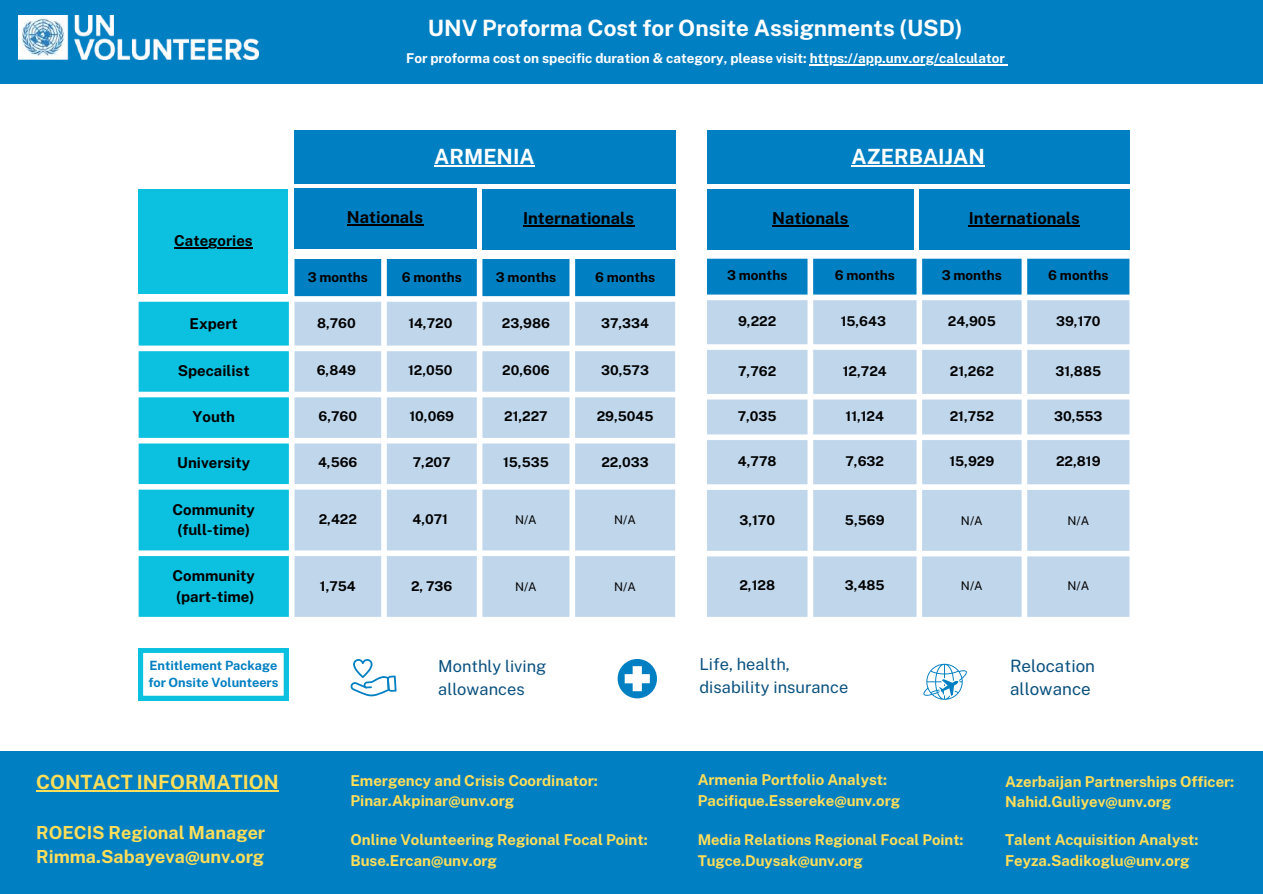
<style>
.page{position:relative;width:1263px;height:894px;background:#fff}
.page>*{position:absolute;margin:0;border:0;box-sizing:border-box;transform-origin:0 0}
.t1{font:700 22.5px "Public Sans";color:#fff}
.t2{font:700 21px "Public Sans";color:#fff}
.t3{font:700 19.5px "Public Sans";color:#ffde59}
.t4{font:700 18px/24.8px "Public Sans";color:#ffde59}
.t5{font:16.95px/23.5px "Public Sans";color:#0a517f}
.t6{font:16.5px/22.5px "Public Sans";color:#0a517f}
.t7{font:700 16.5px "Public Sans";color:#000}
.t8{font:700 15px/20.2px "Public Sans";color:#ffde59}
.t9{font:700 15px/21px "Public Sans";color:#000;text-align:center}
.t10{font:700 14.85px/20.2px "Public Sans";color:#ffde59}
.t11{font:700 13.5px "Public Sans";color:#000}
.t12{font:700 13.5px "Public Sans";color:#fff}
.t13{font:700 12.75px/16.8px "Public Sans";color:#007fc2}
.t14{font:12px "Public Sans";color:#000}
</style>
<div class="page">
<svg style="left:707px;top:258px;width:422px;height:36px;background:#0f86c5"></svg>
<svg style="left:707px;top:300px;width:422px;height:316px;background:#c7dbed"></svg>
<div style="left:139px;top:259px;width:150px;height:37px;background:linear-gradient(to right,#0cc0df,#0cc0df)"></div>
<div style="left:294px;top:259px;width:381px;height:37px;background:#007fc2"></div>
<svg style="left:139px;top:302px;width:150px;height:314px;background:#21c5e1"></svg>
<svg style="left:294px;top:302px;width:381px;height:314px;background:#c8dbed"></svg>
<div style="left:707px;top:189px;width:207px;height:61px;background:#007fc2"></div>
<hr style="left:772px;top:225px;width:76px;height:1px;background:#000">
<div style="left:919px;top:189px;width:210px;height:61px;background:#007fc2"></div>
<hr style="left:969px;top:225px;width:111px;height:1px;background:#000">
<div style="left:294px;top:188px;width:182px;height:61px;background:#007fc2"></div>
<hr style="left:347px;top:224px;width:76px;height:1px;background:#000">
<div style="left:482px;top:189px;width:193px;height:61px;background:#007fc2"></div>
<hr style="left:523px;top:225px;width:111px;height:1px;background:#000">
<svg style="left:923px;top:663px;width:44px;height:36px"></svg>
<svg style="left:350px;top:659px;width:47px;height:38px"></svg>
<svg style="left:618px;top:659px;width:39px;height:39px"></svg>
<div style="left:0;top:751px;width:1263px;height:142px;background:#007fc2"></div>
<div style="left:0;top:0;width:1263px;height:84px;background:#007fc2"></div>
<div style="left:294px;top:130px;width:381px;height:54px;background:#007fc2"></div>
<hr style="left:434px;top:165px;width:101px;height:1px;background:#fff">
<div style="left:707px;top:130px;width:422px;height:54px;background:#007fc2"></div>
<hr style="left:852px;top:165px;width:133px;height:1px;background:#fff">
<hr style="left:810px;top:64px;width:195px;height:1px;background:#fff">
<hr style="left:36px;top:790px;width:243px;height:1px;background:#ffde59">
<div style="left:139px;top:189px;width:149px;height:104px;background:#0cc0df"></div>
<hr style="left:174px;top:247px;width:79px;height:1px;background:#000">
<svg style="left:139px;top:648px;width:149px;height:52px"></svg>
<img style="left:18px;top:15px;width:241px;height:44px">
<h1 class="t1" style="left:428px;top:14px;width:536px">UNV Proforma Cost for Onsite Assignments (USD)</h1>
<p class="t12" style="left:406px;top:50px;width:600px">For proforma cost on specific duration &amp; category, please visit: https://app.unv.org/calculator</p>
<h2 class="t2" style="left:434px;top:144px;width:102px">ARMENIA</h2>
<h2 class="t2" style="left:852px;top:144px;width:135px">AZERBAIJAN</h2>
<p class="t9" style="left:174px;top:230px;width:80px">Categories</p>
<p class="t7" style="left:347px;top:207px;width:78px">Nationals</p>
<p class="t7" style="left:523px;top:208px;width:113px">Internationals</p>
<p class="t7" style="left:772px;top:208px;width:78px">Nationals</p>
<p class="t7" style="left:969px;top:208px;width:113px">Internationals</p>
<p class="t11" style="left:308px;top:269px;width:62px">3 months</p>
<p class="t11" style="left:402px;top:269px;width:62px">6 months</p>
<p class="t11" style="left:496px;top:269px;width:62px">3 months</p>
<p class="t11" style="left:595px;top:269px;width:62px">6 months</p>
<p class="t9" style="left:190px;top:312px;width:50px">Expert</p>
<p class="t11" style="left:317px;top:315px;width:40px">8,760</p>
<p class="t11" style="left:408px;top:315px;width:45px">14,720</p>
<p class="t11" style="left:502px;top:315px;width:50px">23,986</p>
<p class="t11" style="left:601px;top:315px;width:49px">37,334</p>
<p class="t9" style="left:178px;top:360px;width:73px">Specailist</p>
<p class="t11" style="left:317px;top:362px;width:41px">6,849</p>
<p class="t11" style="left:408px;top:362px;width:46px">12,050</p>
<p class="t11" style="left:502px;top:362px;width:49px">20,606</p>
<p class="t11" style="left:601px;top:362px;width:49px">30,573</p>
<p class="t9" style="left:192px;top:406px;width:44px">Youth</p>
<p class="t11" style="left:318px;top:408px;width:40px">6,760</p>
<p class="t11" style="left:409px;top:408px;width:46px">10,069</p>
<p class="t11" style="left:504px;top:408px;width:45px">21,227</p>
<p class="t11" style="left:597px;top:408px;width:58px">29,5045</p>
<p class="t9" style="left:177px;top:452px;width:74px">University</p>
<p class="t11" style="left:318px;top:454px;width:41px">4,566</p>
<p class="t11" style="left:413px;top:454px;width:39px">7,207</p>
<p class="t11" style="left:503px;top:454px;width:47px">15,535</p>
<p class="t11" style="left:601px;top:454px;width:49px">22,033</p>
<p class="t9" style="left:172px;top:498px;width:84px">Community (full-time)</p>
<p class="t11" style="left:319px;top:511px;width:40px">2,422</p>
<p class="t11" style="left:413px;top:511px;width:37px">4,071</p>
<p class="t14" style="left:515px;top:513px;width:23px">N/A</p>
<p class="t14" style="left:614px;top:513px;width:23px">N/A</p>
<p class="t9" style="left:172px;top:564px;width:84px;text-align:left">Community (part-time)</p>
<p class="t11" style="left:320px;top:578px;width:37px">1,754</p>
<p class="t11" style="left:411px;top:578px;width:43px">2, 736</p>
<p class="t14" style="left:515px;top:579px;width:23px">N/A</p>
<p class="t14" style="left:614px;top:579px;width:23px">N/A</p>
<p class="t11" style="left:727px;top:267px;width:62px">3 months</p>
<p class="t11" style="left:835px;top:267px;width:62px">6 months</p>
<p class="t11" style="left:942px;top:267px;width:62px">3 months</p>
<p class="t11" style="left:1048px;top:267px;width:62px">6 months</p>
<p class="t11" style="left:738px;top:313px;width:40px">9,222</p>
<p class="t11" style="left:841px;top:313px;width:47px">15,643</p>
<p class="t11" style="left:948px;top:313px;width:49px">24,905</p>
<p class="t11" style="left:1056px;top:313px;width:46px">39,170</p>
<p class="t11" style="left:738px;top:362px;width:40px">7,762</p>
<p class="t11" style="left:843px;top:362px;width:45px">12,724</p>
<p class="t11" style="left:950px;top:362px;width:46px">21,262</p>
<p class="t11" style="left:1055px;top:362px;width:47px">31,885</p>
<p class="t11" style="left:738px;top:408px;width:40px">7,035</p>
<p class="t11" style="left:845px;top:408px;width:40px">11,124</p>
<p class="t11" style="left:950px;top:408px;width:46px">21,752</p>
<p class="t11" style="left:1054px;top:408px;width:50px">30,553</p>
<p class="t11" style="left:738px;top:453px;width:40px">4,778</p>
<p class="t11" style="left:845px;top:453px;width:40px">7,632</p>
<p class="t11" style="left:949px;top:453px;width:46px">15,929</p>
<p class="t11" style="left:1056px;top:453px;width:46px">22,819</p>
<p class="t11" style="left:739px;top:511px;width:37px">3,170</p>
<p class="t11" style="left:845px;top:511px;width:41px">5,569</p>
<p class="t14" style="left:961px;top:513px;width:23px">N/A</p>
<p class="t14" style="left:1067px;top:513px;width:23px">N/A</p>
<p class="t11" style="left:739px;top:577px;width:37px">2,128</p>
<p class="t11" style="left:845px;top:577px;width:41px">3,485</p>
<p class="t14" style="left:961px;top:578px;width:23px">N/A</p>
<p class="t14" style="left:1067px;top:578px;width:23px">N/A</p>
<p class="t13" style="left:148px;top:656px;width:132px">Entitlement Package for Onsite Volunteers</p>
<h3 class="t3" style="left:36px;top:770px;width:244px">CONTACT INFORMATION</h3>
<h3 class="t4" style="left:36px;top:819px;width:230px">ROECIS Regional Manager<br>Rimma.Sabayeva@unv.org</h3>
<p class="t6" style="left:438px;top:654px;width:110px">Monthly livi ng allowances</p>
<p class="t6" style="left:699px;top:653px;width:150px">Life, health,<br>disabi lity i nsurance</p>
<p class="t5" style="left:1010px;top:653px;width:87px">Relocation allowance</p>
<p class="t8" style="left:350px;top:769px;width:249px">Emergency and Crisis Coordinator:<br>Pinar.Akpinar@unv.org</p>
<p class="t8" style="left:698px;top:769px;width:204px">Armenia Portfolio Analyst:<br>Pacifique.Essereke@unv.org</p>
<p class="t8" style="left:1005px;top:771px;width:231px">Azerbaijan Partnerships Officer:<br>Nahid.Guliyev@unv.org</p>
<p class="t8" style="left:350px;top:829px;width:299px">Online Volunteering Regional Focal Point:<br>Buse.Ercan@unv.org</p>
<p class="t10" style="left:698px;top:829px;width:267px">Media Relations Regional Focal Point:<br>Tugce.Duysak@unv.org</p>
<p class="t8" style="left:1005px;top:829px;width:195px">Talent Acquisition Analyst:<br>Feyza.Sadikoglu@unv.org</p>
</div>
